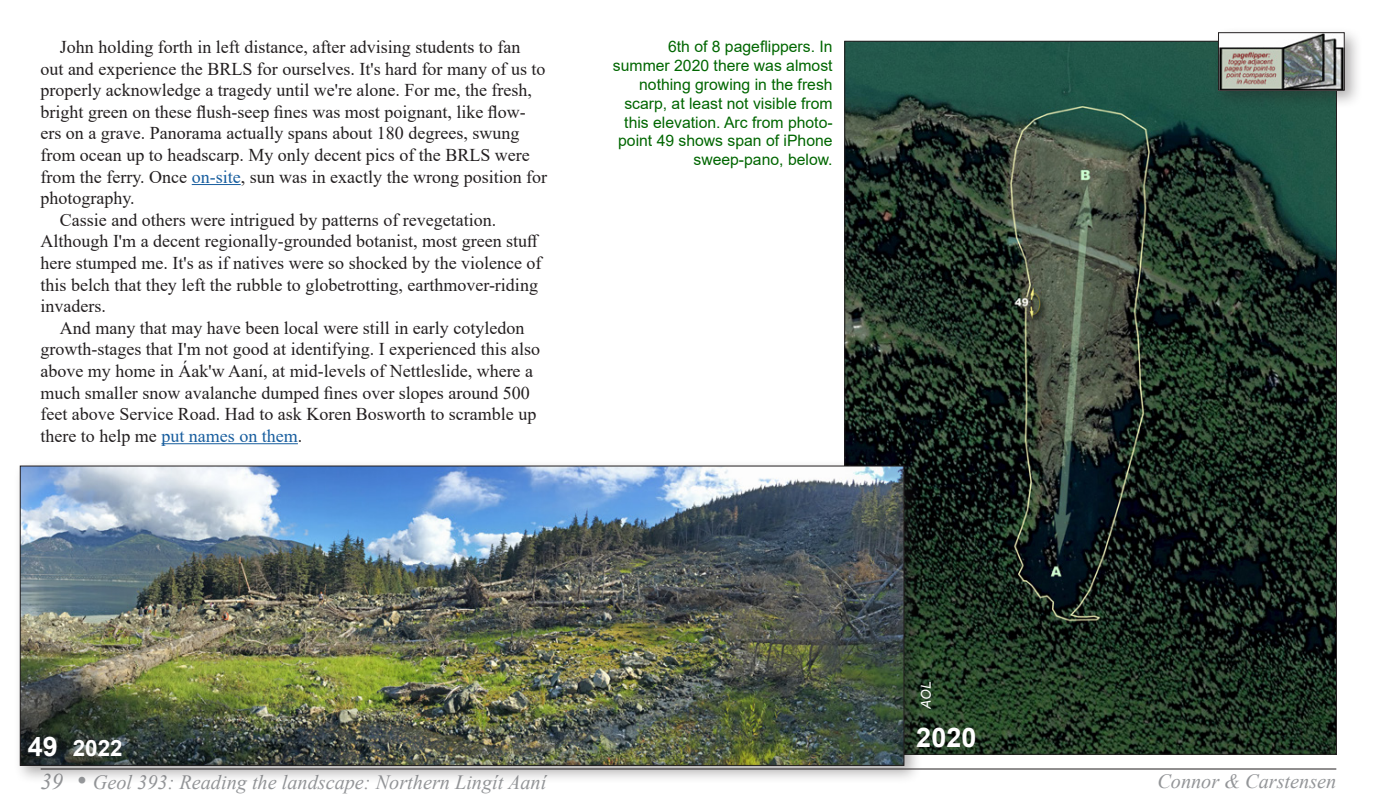
<style>
.page{position:relative;width:1377px;height:810px;background:#fff}
.page>*{position:absolute;margin:0;border:0;box-sizing:border-box;transform-origin:0 0}
.photonumber{font:700 27px "Arial";color:#fff}
.photonumber-2{font:700 22.5px "Arial";color:#fff}
.t1{font:italic 20.25px "Times New Roman";color:#939598}
.body{font:18px/21.6px "Times New Roman";color:#231f20}
.caption{font:15.75px/18.9px "Arial";color:#060;text-align:right}
.photographer{font:italic 13.5px "Arial";color:#fff}
.s1{color:#175d9e}
.s2{font-size:27px}
.s3{font-size:22.5px}
.s4{font-size:27px;color:#97999c}
</style>
<div class="page">
<hr style="left:41px;top:769px;width:1295px;height:1px;background:#231f20">
<img style="left:846px;top:43px;width:489px;height:710px">
<div style="left:1212px;top:26px;width:151px;height:83px;background:#231f20;opacity:.35"></div>
<img style="left:1220px;top:34px;width:123px;height:55px">
<div style="left:1218px;top:32px;width:127px;height:59px;border:1px solid #231f20"></div>
<div style="left:14px;top:459px;width:908px;height:325px;background:#231f20;opacity:.35"></div>
<img style="left:22px;top:468px;width:880px;height:296px">
<hr style="left:192px;top:184px;width:49px;height:1px;background:#175d9e">
<hr style="left:161px;top:443px;width:137px;height:1px;background:#175d9e">
<p class="body" style="left:40px;top:36px;width:508px;text-indent:19px">John holding forth in left distance, after advising students to fan out and experience the BRLS for ourselves. It's hard for many of us to properly acknowledge a tragedy until we're alone. For me, the fresh, bright green on these flush-seep fines was most poignant, like flow&shy;ers on a grave. Panorama actually spans about 180 degrees, swung from ocean up to headscarp. My only decent pics of the BRLS were from the ferry. Once <span class="s1">on-site</span>, sun was in exactly the wrong position for photography.</p>
<p class="body" style="left:40px;top:208px;width:503px;text-indent:19px">Cassie and others were intrigued by patterns of revegetation.<br>Although I'm a decent regionally-grounded botanist, most green stuff here stumped me. It's as if natives were so shocked by the violence of this belch that they left the rubble to globetrotting, earthmover-riding invaders.</p>
<p class="body" style="left:40px;top:316px;width:501px;text-indent:19px">And many that may have been local were still in early cotyledon growth-stages that I'm not good at identifying. I experienced this also above my home in Áak'w Aaní, at mid-levels of Nettleslide, where a much smaller snow avalanche dumped fines over slopes around 500 feet above Service Road. Had to ask Koren Bosworth to scramble up there to help me <span class="s1">put names on them</span>.</p>
<p class="caption" style="left:613px;top:37px;width:221px">6th of 8 pageflippers. In summer 2020 there was almost nothing growing in the fresh scarp, at least not visible from this elevation. Arc from photo&shy;point 49 shows span of iPhone sweep-pano, below.</p>
<p class="photonumber-2" style="left:28px;top:732px;width:97px"><span class="s2">49</span> 2022</p>
<p class="photographer" style="left:917px;top:709px;width:29px;rotate:-90deg">AOL</p>
<p class="photonumber" style="left:916px;top:719px;width:62px">2020</p>
<p class="t1" style="left:41px;top:768px;width:507px"><span class="s3">39</span> <span class="s4">•</span> Geol 393: Reading the landscape: Northern Lingít Aaní</p>
<p class="t1" style="left:1157px;top:768px;width:180px">Connor &amp; Carstensen</p>
</div>
